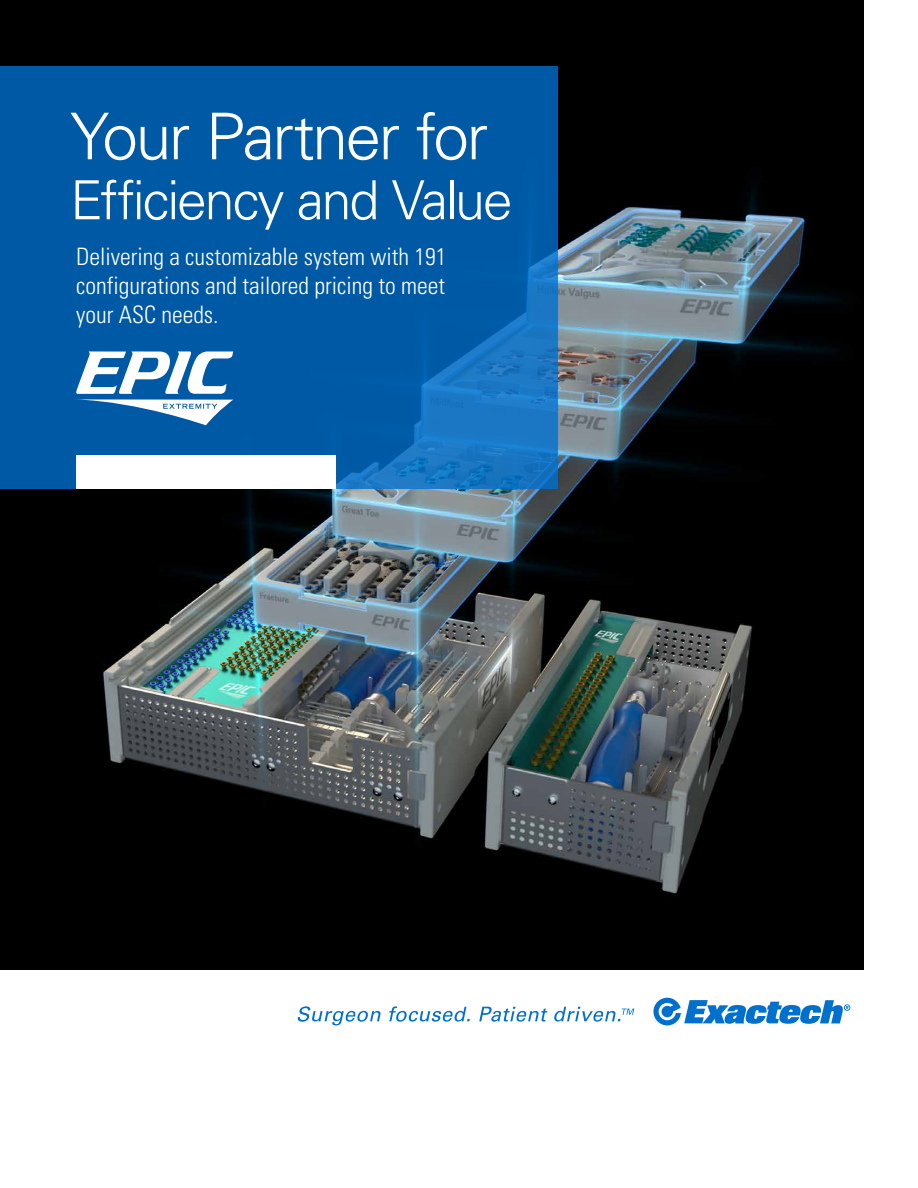
<style>
.page{position:relative;width:918px;height:1188px;background:#fff}
.page>*{position:absolute;margin:0;border:0;box-sizing:border-box;transform-origin:0 0}
.t1{font:300 64.5px "Univers LT Std";letter-spacing:-.04em;color:#fff}
.t2{font:300 54px "Univers LT Std";letter-spacing:-.045em;color:#fff}
.t3{font:300 condensed 24px/28.8px "Univers LT Std";color:#fff;text-align:justify}
</style>
<div class="page">
<img style="left:0;top:0;width:864px;height:970px">
<svg style="left:653px;top:998px;width:197px;height:27px"></svg>
<svg style="left:298px;top:1006px;width:83px;height:19px"></svg>
<svg style="left:389px;top:1006px;width:81px;height:16px"></svg>
<svg style="left:479px;top:1007px;width:68px;height:15px"></svg>
<svg style="left:554px;top:1007px;width:80px;height:15px"></svg>
<svg style="left:0;top:66px;width:558px;height:422px;background:#025ca7"></svg>
<div style="left:76px;top:455px;width:259px;height:33px;background:#fff"></div>
<svg style="left:75px;top:351px;width:158px;height:74px"></svg>
<h1 class="t1" style="left:70px;top:98px;width:420px">Your Partner for</h1>
<h2 class="t2" style="left:70px;top:168px;width:444px">Efficiency and Value</h2>
<p class="t3" style="left:76px;top:242px;width:372px">Delivering a customizable system with 191 configurations and tailored pricing to meet your ASC needs.</p>
</div>
